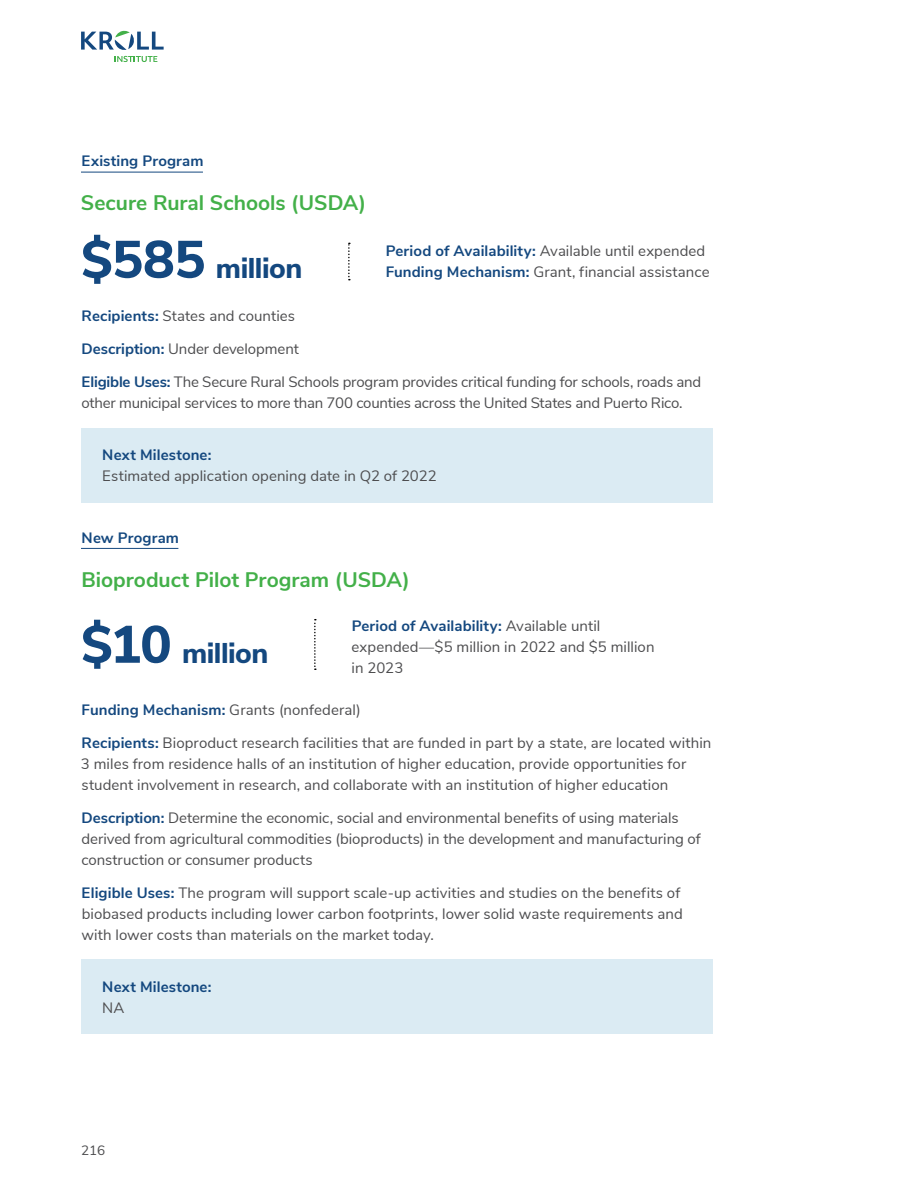
<style>
.page{position:relative;width:918px;height:1188px;background:#fff}
.page>*{position:absolute;margin:0;border:0;box-sizing:border-box;transform-origin:0 0}
.t1{font:800 28.5px "Nunito Sans";letter-spacing:-.015em;color:#14487f}
.t2{font:700 21px "Nunito Sans";color:#43b049}
.t3{font:15px/21px "Nunito Sans";letter-spacing:.005em;color:#4d4d4f}
.t4{font:15px/21px "Nunito Sans";letter-spacing:-.015em;color:#4d4d4f}
.t5{font:700 15px "Nunito Sans";letter-spacing:.01em;color:#14487f}
.t6{font:13.5px "Nunito Sans";color:#4d4d4f}
.s1{font-size:52.5px}
.s2{font-weight:700;color:#14487f}
</style>
<div class="page">
<hr style="left:81px;top:172px;width:122px;height:1px;background:#14487f">
<hr style="left:81px;top:548px;width:97px;height:1px;background:#14487f">
<svg style="left:348px;top:243px;width:2px;height:37px"></svg>
<div style="left:81px;top:428px;width:632px;height:74px;background:#dbebf3"></div>
<svg style="left:314px;top:619px;width:2px;height:51px"></svg>
<div style="left:81px;top:960px;width:632px;height:74px;background:#dbebf3"></div>
<svg style="left:81px;top:30px;width:83px;height:32px"></svg>
<p class="t5" style="left:82px;top:150px;width:123px">Existing Program</p>
<h2 class="t2" style="left:81px;top:188px;width:287px">Secure Rural Schools (USDA)</h2>
<h1 class="t1" style="left:81px;top:247px;width:223px"><span class="s1">$585</span> million</h1>
<p class="t3" style="left:386px;top:240px;width:325px"><span class="s2">Period of Availability:</span> Available until expended<br><span class="s2">Funding Mechanism:</span> Grant, financial assistance</p>
<p class="t3" style="left:82px;top:304px;width:215px"><span class="s2">Recipients:</span> States and counties</p>
<p class="t3" style="left:82px;top:337px;width:219px"><span class="s2">Description:</span> Under development</p>
<p class="t4" style="left:81px;top:370px;width:621px"><span class="s2">Eligible Uses:</span> The Secure Rural Schools program provides critical funding for schools, roads and other municipal services to more than 700 counties across the United States and Puerto Rico.</p>
<p class="t5" style="left:102px;top:444px;width:111px">Next Milestone:</p>
<p class="t3" style="left:102px;top:464px;width:336px">Estimated application opening date in Q2 of 2022</p>
<p class="t5" style="left:82px;top:526px;width:99px">New Program</p>
<h2 class="t2" style="left:81px;top:564px;width:330px">Bioproduct Pilot Program (USDA)</h2>
<h1 class="t1" style="left:81px;top:632px;width:189px"><span class="s1">$10</span> million</h1>
<p class="t3" style="left:352px;top:614px;width:305px"><span class="s2">Period of Availability:</span> Available until expended—$5 million in 2022 and $5 million in 2023</p>
<p class="t3" style="left:82px;top:698px;width:281px"><span class="s2">Funding Mechanism:</span> Grants (nonfederal)</p>
<p class="t3" style="left:81px;top:731px;width:632px"><span class="s2">Recipients:</span> Bioproduct research facilities that are funded in part by a state, are located within<br>3 miles from residence halls of an institution of higher education, provide opportunities for student involvement in research, and collaborate with an institution of higher education</p>
<p class="t3" style="left:81px;top:806px;width:621px"><span class="s2">Description:</span> Determine the economic, social and environmental benefits of using materials derived from agricultural commodities (bioproducts) in the development and manufacturing of construction or consumer products</p>
<p class="t3" style="left:81px;top:881px;width:603px"><span class="s2">Eligible Uses:</span> The program will support scale-up activities and studies on the benefits of biobased products including lower carbon footprints, lower solid waste requirements and with lower costs than materials on the market today.</p>
<p class="t5" style="left:102px;top:976px;width:111px">Next Milestone:</p>
<p class="t3" style="left:102px;top:996px;width:24px">NA</p>
<p class="t6" style="left:81px;top:1141px;width:26px">216</p>
</div>
